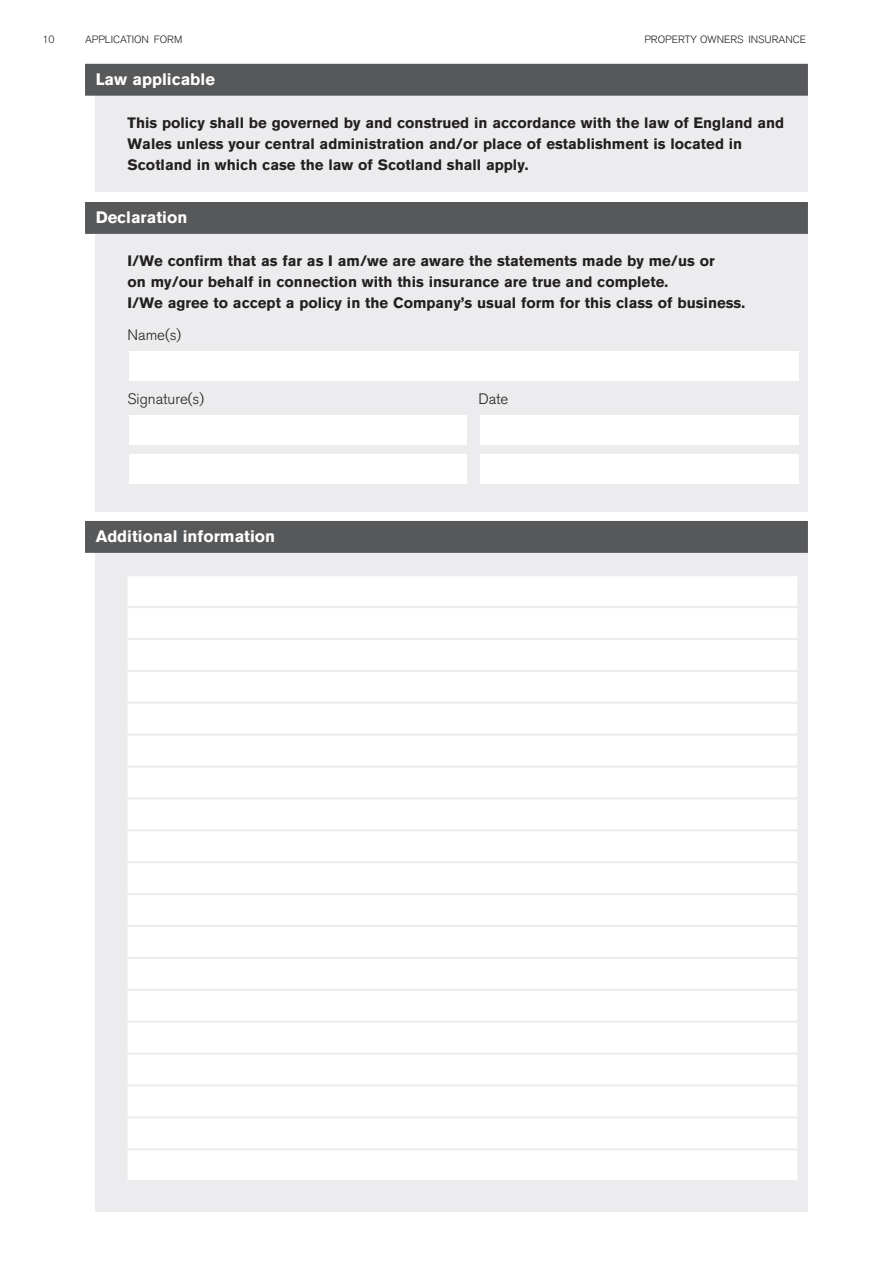
<style>
.page{position:relative;width:893px;height:1263px;background:#fff}
.page>*{position:absolute;margin:0;border:0;box-sizing:border-box;transform-origin:0 0}
.t1{font:700 16.5px "Akzidenz Grotesk BQ";color:#fff}
.t2{font:700 15px/21.3px "Akzidenz Grotesk BQ";color:#231f20}
.t3{font:300 15px "Akzidenz Grotesk BQ";color:#231f20}
.t4{font:300 10.5px "Akzidenz Grotesk BQ";color:#231f20}
</style>
<div class="page">
<div style="left:96px;top:228px;width:712px;height:283px;background:#ececee"></div>
<div style="left:96px;top:66px;width:712px;height:126px;background:#ececee"></div>
<div style="left:96px;top:547px;width:712px;height:664px;background:#ececee"></div>
<div style="left:129px;top:351px;width:669px;height:29px;background:#fff"></div>
<div style="left:129px;top:415px;width:338px;height:30px;background:#fff"></div>
<div style="left:480px;top:415px;width:319px;height:30px;background:#fff"></div>
<div style="left:129px;top:454px;width:338px;height:30px;background:#fff"></div>
<div style="left:480px;top:454px;width:319px;height:30px;background:#fff"></div>
<div style="left:128px;top:576px;width:669px;height:30px;background:#fff"></div>
<div style="left:128px;top:608px;width:669px;height:30px;background:#fff"></div>
<div style="left:128px;top:640px;width:669px;height:30px;background:#fff"></div>
<div style="left:128px;top:672px;width:669px;height:30px;background:#fff"></div>
<div style="left:128px;top:704px;width:669px;height:30px;background:#fff"></div>
<div style="left:128px;top:736px;width:669px;height:29px;background:#fff"></div>
<div style="left:128px;top:768px;width:669px;height:29px;background:#fff"></div>
<div style="left:128px;top:799px;width:669px;height:30px;background:#fff"></div>
<div style="left:128px;top:831px;width:669px;height:30px;background:#fff"></div>
<div style="left:128px;top:863px;width:669px;height:30px;background:#fff"></div>
<div style="left:128px;top:895px;width:669px;height:30px;background:#fff"></div>
<div style="left:128px;top:927px;width:669px;height:30px;background:#fff"></div>
<div style="left:128px;top:959px;width:669px;height:30px;background:#fff"></div>
<div style="left:128px;top:991px;width:669px;height:30px;background:#fff"></div>
<div style="left:128px;top:1023px;width:669px;height:29px;background:#fff"></div>
<div style="left:128px;top:1055px;width:669px;height:29px;background:#fff"></div>
<div style="left:128px;top:1086px;width:669px;height:30px;background:#fff"></div>
<div style="left:128px;top:1118px;width:669px;height:30px;background:#fff"></div>
<div style="left:128px;top:1150px;width:669px;height:30px;background:#fff"></div>
<div style="left:85px;top:64px;width:723px;height:32px;background:#57585a"></div>
<div style="left:85px;top:202px;width:723px;height:32px;background:#57585a"></div>
<div style="left:85px;top:521px;width:723px;height:32px;background:#57585a"></div>
<p class="t4" style="left:43px;top:35px;width:14px">10</p>
<p class="t4" style="left:85px;top:35px;width:99px">APPLICATION FORM</p>
<p class="t4" style="left:644px;top:35px;width:163px">PROPERTY OWNERS INSURANCE</p>
<p class="t1" style="left:96px;top:73px;width:121px">Law applicable</p>
<p class="t2" style="left:128px;top:113px;width:658px">This policy shall be governed by and construed in accordance with the law of England and<br>Wales unless your central administration and/or place of establishment is located in<br>Scotland in which case the law of Scotland shall apply.</p>
<p class="t1" style="left:96px;top:212px;width:93px">Declaration</p>
<p class="t2" style="left:128px;top:251px;width:619px">I/We confrm that as far as I am/we are aware the statements made by me/us or<br>on my/our behalf in connection with this insurance are true and complete.<br>I/We agree to accept a policy in the Company’s usual form for this class of business.</p>
<p class="t3" style="left:128px;top:330px;width:55px">Name(s)</p>
<p class="t3" style="left:128px;top:393px;width:78px">Signature(s)</p>
<p class="t3" style="left:478px;top:393px;width:32px">Date</p>
<p class="t1" style="left:96px;top:531px;width:181px">Additional information</p>
</div>
